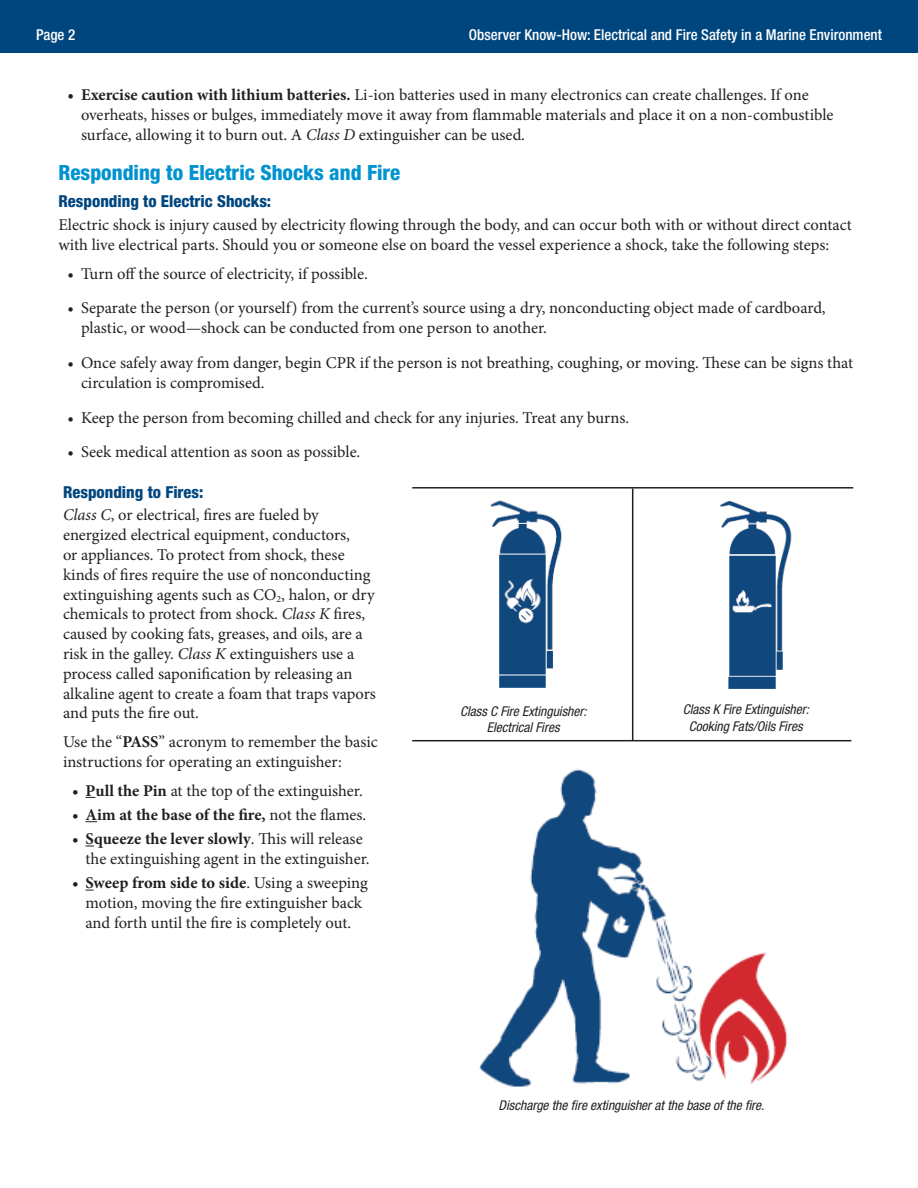
<style>
.page{position:relative;width:918px;height:1188px;background:#fff}
.page>*{position:absolute;margin:0;border:0;box-sizing:border-box;transform-origin:0 0}
.Subhead_1{font:800 condensed 21px "Helvetica Neue LT";color:#0093d0}
.Body_Text{font:16.5px/19.8px "Minion Pro";color:#231f20}
.body_text_bullet{font:16.5px/19.8px "Minion Pro";color:#231f20}
.Subhead_3{font:800 condensed 16.5px "Helvetica Neue LT";color:#00467e}
.t1{font:700 16.5px "Minion Pro";color:#231f20}
.Page_Header{font:500 condensed 15px "Helvetica Neue LT";color:#fff}
.At_a_Glance{font:italic condensed 13.5px/16.2px "Helvetica Neue LT";color:#231f20;text-align:center}
.s1{font-weight:700}
.s2{font-style:italic}
.s3{font-weight:400}
</style>
<div class="page">
<div style="left:0;top:0;width:918px;height:52px;background:#00467e"></div>
<img style="left:479px;top:769px;width:309px;height:318px">
<img style="left:490px;top:500px;width:72px;height:188px">
<hr style="left:412px;top:487px;width:441px;height:2px;background:#231f20">
<hr style="left:632px;top:489px;width:1px;height:252px;background:#231f20">
<hr style="left:412px;top:740px;width:439px;height:1px;background:#231f20">
<img style="left:720px;top:501px;width:72px;height:188px">
<p class="Page_Header" style="left:36px;top:25px;width:41px">Page 2</p>
<p class="Page_Header" style="left:469px;top:25px;width:415px">Observer Know-How: Electrical and Fire Safety in a Marine Environment</p>
<p class="Body_Text" style="left:81px;top:85px;width:754px;text-indent:-14px"><span class="s1">• Exercise caution with lithium batteries.</span> Li-ion batteries used in many electronics can create challenges. If one overheats, hisses or bulges, immediately move it away from flammable materials and place it on a non-combustible surface, allowing it to burn out. A <span class="s2">Class D</span> extinguisher can be used.</p>
<p class="Subhead_1" style="left:58px;top:160px;width:343px">Responding to Electric Shocks and Fire</p>
<p class="Subhead_3" style="left:58px;top:191px;width:214px">Responding to Electric Shocks:</p>
<p class="body_text_bullet" style="left:58px;top:215px;width:795px">Electric shock is injury caused by electricity flowing through the body, and can occur both with or without direct contact with live electrical parts. Should you or someone else on board the vessel experience a shock, take the following steps:</p>
<p class="Body_Text" style="left:68px;top:264px;width:302px">• Turn off the source of electricity, if possible.</p>
<p class="Body_Text" style="left:81px;top:298px;width:746px;text-indent:-14px">• Separate the person (or yourself) from the current’s source using a dry, nonconducting object made of cardboard, plastic, or wood—shock can be conducted from one person to another.</p>
<p class="Body_Text" style="left:81px;top:353px;width:774px;text-indent:-14px">• Once safely away from danger, begin CPR if the person is not breathing, coughing, or moving. These can be signs that circulation is compromised.</p>
<p class="Body_Text" style="left:68px;top:408px;width:563px">• Keep the person from becoming chilled and check for any injuries. Treat any burns.</p>
<p class="Body_Text" style="left:68px;top:442px;width:294px">• Seek medical attention as soon as possible.</p>
<p class="Subhead_3" style="left:63px;top:481px;width:142px">Responding to Fires:</p>
<p class="Body_Text" style="left:63px;top:505px;width:314px"><span class="s2">Class C</span>, or electrical, fires are fueled by energized electrical equipment, conductors,<br>or appliances. To protect from shock, these kinds of fires require the use of nonconducting extinguishing agents such as CO<sub>2</sub>, halon, or dry chemicals to protect from shock. <span class="s2">Class K</span> fires, caused by cooking fats, greases, and oils, are a risk in the galley. <span class="s2">Class K</span> extinguishers use a process called saponification by releasing an alkaline agent to create a foam that traps vapors and puts the fire out.</p>
<p class="Body_Text" style="left:63px;top:732px;width:316px">Use the “<span class="s1">PASS</span>” acronym to remember the basic instructions for operating an extinguisher:</p>
<p class="Body_Text" style="left:72px;top:781px;width:292px"><span class="s1">• Pull the Pin</span> at the top of the extinguisher.</p>
<p class="t1" style="left:72px;top:803px;width:296px">• Aim at the base of the fire, <span class="s3">not the flames.</span></p>
<p class="Body_Text" style="left:86px;top:829px;width:286px;text-indent:-14px"><span class="s1">• Squeeze the lever slowly</span>. This will release the extinguishing agent in the extinguisher.</p>
<p class="Body_Text" style="left:72px;top:873px;width:297px;text-align:center"><span class="s1">• Sweep from side to side</span>. Using a sweeping motion, moving the fire extinguisher back and forth until the fire is completely out.</p>
<p class="At_a_Glance" style="left:460px;top:703px;width:128px">Class C Fire Extinguisher:<br>Electrical Fires</p>
<p class="At_a_Glance" style="left:683px;top:701px;width:128px">Class K Fire Extinguisher:<br>Cooking Fats/Oils Fires</p>
<p class="At_a_Glance" style="left:499px;top:1097px;width:267px">Discharge the fire extinguisher at the base of the fire.</p>
</div>
